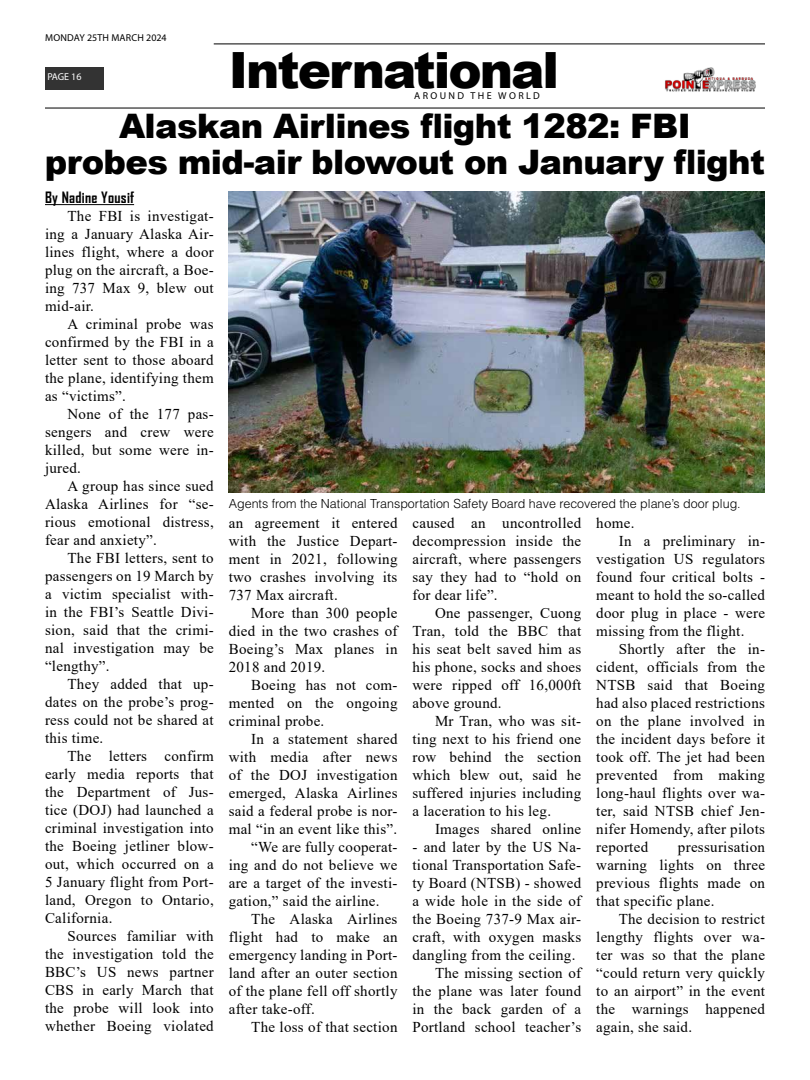
<style>
.page{position:relative;width:810px;height:1080px;background:#fff}
.page>*{position:absolute;margin:0;border:0;box-sizing:border-box;transform-origin:0 0}
.t1{font:900 50px "Arial";letter-spacing:-.04em;color:#000}
.t2{font:900 33.75px/36.2px "Arial";letter-spacing:-.02em;color:#000;text-align:center}
.t3{font:15px/18px "Times New Roman";letter-spacing:.02em;color:#000;text-align:justify}
.t4{font:700 15px "Agency FB";letter-spacing:.02em;color:#000}
.t5{font:300 12.5px "Helvetica LT Std";color:#000}
.t6{font:10px "Myriad Pro";letter-spacing:.02em;color:#000}
.t7{font:10px "Myriad Pro";letter-spacing:.24em;color:#000}
.t8{font:10px "Myriad Pro";letter-spacing:-.005em;color:#fff}
</style>
<div class="page">
<hr style="left:214px;top:43px;width:551px;height:2px;background:#333">
<div style="left:45px;top:67px;width:58px;height:22px;background:#333"></div>
<img style="left:665px;top:67px;width:91px;height:25px">
<hr style="left:45px;top:107px;width:720px;height:2px;background:#333">
<hr style="left:45px;top:204px;width:89px;height:1px;background:#000">
<img style="left:229px;top:191px;width:536px;height:302px">
<p class="t6" style="left:45px;top:31px;width:123px">MONDAY 25TH MARCH 2024</p>
<p class="t8" style="left:47px;top:71px;width:36px">PAGE 16</p>
<h1 class="t1" style="left:229px;top:34px;width:332px">International</h1>
<p class="t7" style="left:414px;top:90px;width:127px">AROUND THE WORLD</p>
<h2 class="t2" style="left:45px;top:107px;width:722px">Alaskan Airlines flight 1282: FBI<br>probes mid-air blowout on January flight</h2>
<p class="t4" style="left:45px;top:188px;width:91px">By Nadine Yousif</p>
<p class="t3" style="left:45px;top:206px;width:170px;text-indent:22px">The FBI is investigat&shy;ing a January Alaska Air&shy;lines flight, where a door plug on the aircraft, a Boe&shy;ing 737 Max 9, blew out mid-air.</p>
<p class="t3" style="left:45px;top:314px;width:170px;text-indent:22px">A criminal probe was confirmed by the FBI in a letter sent to those aboard the plane, identifying them as “victims”.</p>
<p class="t3" style="left:45px;top:404px;width:170px;text-indent:22px">None of the 177 pas&shy;sengers and crew were killed, but some were in&shy;jured.</p>
<p class="t3" style="left:45px;top:476px;width:170px;text-indent:22px">A group has since sued Alaska Airlines for “se&shy;rious emotional distress, fear and anxiety”.</p>
<p class="t3" style="left:45px;top:548px;width:170px;text-indent:22px">The FBI letters, sent to passengers on 19 March by a victim specialist with&shy;in the FBI’s Seattle Divi&shy;sion, said that the crimi&shy;nal investigation may be “lengthy”.</p>
<p class="t3" style="left:45px;top:674px;width:170px;text-indent:22px">They added that up&shy;dates on the probe’s prog&shy;ress could not be shared at this time.</p>
<p class="t3" style="left:45px;top:746px;width:170px;text-indent:22px">The letters confirm early media reports that the Department of Jus&shy;tice (DOJ) had launched a criminal investigation into the Boeing jetliner blow&shy;out, which occurred on a 5 January flight from Port&shy;land, Oregon to Ontario, California.</p>
<p class="t3" style="left:45px;top:926px;width:170px;text-indent:22px">Sources familiar with the investigation told the BBC’s US news partner CBS in early March that the probe will look into whether Boeing violated</p>
<p class="t5" style="left:229px;top:495px;width:514px">Agents from the National Transportation Safety Board have recovered the plane’s door plug.</p>
<p class="t3" style="left:229px;top:513px;width:170px">an agreement it entered with the Justice Depart&shy;ment in 2021, following two crashes involving its 737 Max aircraft.</p>
<p class="t3" style="left:229px;top:603px;width:170px;text-indent:22px">More than 300 people died in the two crashes of Boeing’s Max planes in 2018 and 2019.</p>
<p class="t3" style="left:229px;top:675px;width:170px;text-indent:22px">Boeing has not com&shy;mented on the ongoing criminal probe.</p>
<p class="t3" style="left:251px;top:729px;width:148px">In a statement shared</p>
<p class="t3" style="left:229px;top:747px;width:170px">with media after news</p>
<p class="t3" style="left:229px;top:765px;width:170px">of the DOJ investigation</p>
<p class="t3" style="left:229px;top:783px;width:170px">emerged, Alaska Airlines</p>
<p class="t3" style="left:229px;top:801px;width:170px">said a federal probe is nor-</p>
<p class="t3" style="left:229px;top:819px;width:170px">mal “in an event like this”.</p>
<p class="t3" style="left:251px;top:837px;width:148px">“We are fully cooperat-</p>
<p class="t3" style="left:229px;top:855px;width:170px">ing and do not believe we</p>
<p class="t3" style="left:229px;top:873px;width:170px">are a target of the investi-</p>
<p class="t3" style="left:229px;top:891px;width:152px">gation,” said the airline.</p>
<p class="t3" style="left:251px;top:909px;width:148px">The Alaska Airlines</p>
<p class="t3" style="left:229px;top:927px;width:170px">flight had to make an</p>
<p class="t3" style="left:229px;top:945px;width:170px">emergency landing in Port-</p>
<p class="t3" style="left:229px;top:963px;width:170px">land after an outer section</p>
<p class="t3" style="left:229px;top:981px;width:170px">of the plane fell off shortly</p>
<p class="t3" style="left:229px;top:999px;width:88px">after take-off.</p>
<p class="t3" style="left:251px;top:1017px;width:148px">The loss of that section</p>
<p class="t3" style="left:412px;top:513px;width:170px">caused an uncontrolled decompression inside the aircraft, where passengers say they had to “hold on for dear life”.</p>
<p class="t3" style="left:412px;top:603px;width:170px;text-indent:22px">One passenger, Cuong Tran, told the BBC that his seat belt saved him as his phone, socks and shoes were ripped off 16,000ft above ground.</p>
<p class="t3" style="left:412px;top:711px;width:170px;text-indent:22px">Mr Tran, who was sit&shy;ting next to his friend one row behind the section which blew out, said he suffered injuries including a laceration to his leg.</p>
<p class="t3" style="left:435px;top:819px;width:148px">Images shared online</p>
<p class="t3" style="left:412px;top:837px;width:170px">- and later by the US Na-</p>
<p class="t3" style="left:412px;top:855px;width:170px">tional Transportation Safe-</p>
<p class="t3" style="left:412px;top:873px;width:170px">ty Board (NTSB) - showed</p>
<p class="t3" style="left:412px;top:891px;width:170px">a wide hole in the side of</p>
<p class="t3" style="left:412px;top:909px;width:170px">the Boeing 737-9 Max air-</p>
<p class="t3" style="left:412px;top:927px;width:170px">craft, with oxygen masks</p>
<p class="t3" style="left:412px;top:945px;width:164px">dangling from the ceiling.</p>
<p class="t3" style="left:435px;top:963px;width:148px">The missing section of</p>
<p class="t3" style="left:412px;top:981px;width:170px">the plane was later found</p>
<p class="t3" style="left:412px;top:999px;width:170px">in the back garden of a</p>
<p class="t3" style="left:412px;top:1017px;width:170px">Portland school teacher’s</p>
<p class="t3" style="left:596px;top:513px;width:40px">home.</p>
<p class="t3" style="left:619px;top:531px;width:148px">In a preliminary in-</p>
<p class="t3" style="left:596px;top:549px;width:170px">vestigation US regulators</p>
<p class="t3" style="left:596px;top:567px;width:170px">found four critical bolts -</p>
<p class="t3" style="left:596px;top:585px;width:170px">meant to hold the so-called</p>
<p class="t3" style="left:596px;top:603px;width:170px">door plug in place - were</p>
<p class="t3" style="left:596px;top:621px;width:150px">missing from the flight.</p>
<p class="t3" style="left:619px;top:639px;width:148px">Shortly after the in-</p>
<p class="t3" style="left:596px;top:657px;width:170px">cident, officials from the</p>
<p class="t3" style="left:596px;top:675px;width:170px">NTSB said that Boeing</p>
<p class="t3" style="left:596px;top:693px;width:170px">had also placed restrictions</p>
<p class="t3" style="left:596px;top:711px;width:170px">on the plane involved in</p>
<p class="t3" style="left:596px;top:729px;width:170px">the incident days before it</p>
<p class="t3" style="left:596px;top:747px;width:170px">took off. The jet had been</p>
<p class="t3" style="left:596px;top:765px;width:170px">prevented from making</p>
<p class="t3" style="left:596px;top:783px;width:170px">long-haul flights over wa-</p>
<p class="t3" style="left:596px;top:801px;width:170px">ter, said NTSB chief Jen-</p>
<p class="t3" style="left:596px;top:819px;width:170px">nifer Homendy, after pilots</p>
<p class="t3" style="left:596px;top:837px;width:53px">reported</p>
<p class="t3" style="left:596px;top:837px;width:170px;text-indent:82px">pressurisation warning lights on three previous flights made on that specific plane.</p>
<p class="t3" style="left:596px;top:909px;width:170px;text-indent:22px">The decision to restrict lengthy flights over wa&shy;ter was so that the plane “could return very quickly to an airport” in the event the warnings happened again, she said.</p>
</div>
